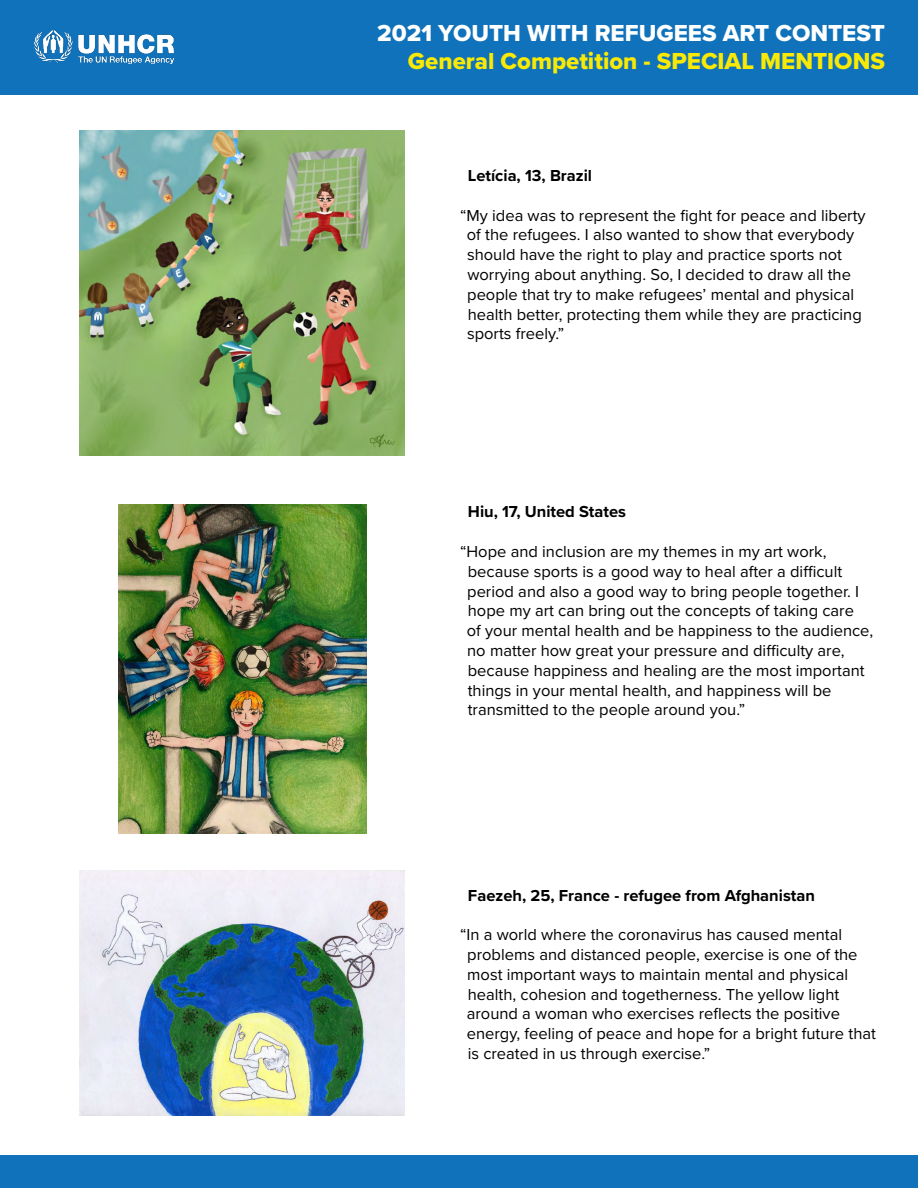
<style>
.page{position:relative;width:918px;height:1188px;background:#fff}
.page>*{position:absolute;margin:0;border:0;box-sizing:border-box;transform-origin:0 0}
.t1{font:24px "Proxima Nova Extrabld";color:#f9e904}
.t2{font:24px "Proxima Nova Extrabld";color:#fff}
.t3{font:16.5px/19.8px "Proxima Nova";color:#000}
.t4{font:700 16.5px "Proxima Nova";color:#000}
</style>
<div class="page">
<div style="left:0;top:0;width:918px;height:94px;background:#1072ba"></div>
<img style="left:33px;top:30px;width:142px;height:35px">
<img style="left:80px;top:131px;width:325px;height:325px">
<img style="left:118px;top:504px;width:248px;height:330px">
<div style="left:0;top:1155px;width:918px;height:33px;background:#1072ba"></div>
<img style="left:80px;top:870px;width:325px;height:246px">
<h1 class="t2" style="left:377px;top:15px;width:509px">2021 YOUTH WITH REFUGEES ART CONTEST</h1>
<h1 class="t1" style="left:408px;top:43px;width:479px">General Competition - SPECIAL MENTIONS</h1>
<p class="t4" style="left:468px;top:163px;width:126px">Letícia, 13, Brazil</p>
<p class="t3" style="left:467px;top:205px;width:400px;text-indent:-7px">“My idea was to represent the fight for peace and liberty of the refugees. I also wanted to show that everybody should have the right to play and practice sports not worrying about anything. So, I decided to draw all the people that try to make refugees’ mental and physical health better, protecting them while they are practicing sports freely.”</p>
<p class="t4" style="left:468px;top:500px;width:160px">Hiu, 17, United States</p>
<p class="t3" style="left:467px;top:541px;width:408px;text-indent:-7px">“Hope and inclusion are my themes in my art work, because sports is a good way to heal after a difficult period and also a good way to bring people together. I hope my art can bring out the concepts of taking care<br>of your mental health and be happiness to the audience, no matter how great your pressure and difficulty are, because happiness and healing are the most important things in your mental health, and happiness will be transmitted to the people around you.”</p>
<p class="t4" style="left:468px;top:883px;width:349px">Faezeh, 25, France - refugee from Afghanistan</p>
<p class="t3" style="left:467px;top:924px;width:411px;text-indent:-7px">“In a world where the coronavirus has caused mental problems and distanced people, exercise is one of the most important ways to maintain mental and physical health, cohesion and togetherness. The yellow light around a woman who exercises reflects the positive energy, feeling of peace and hope for a bright future that is created in us through exercise.”</p>
</div>
